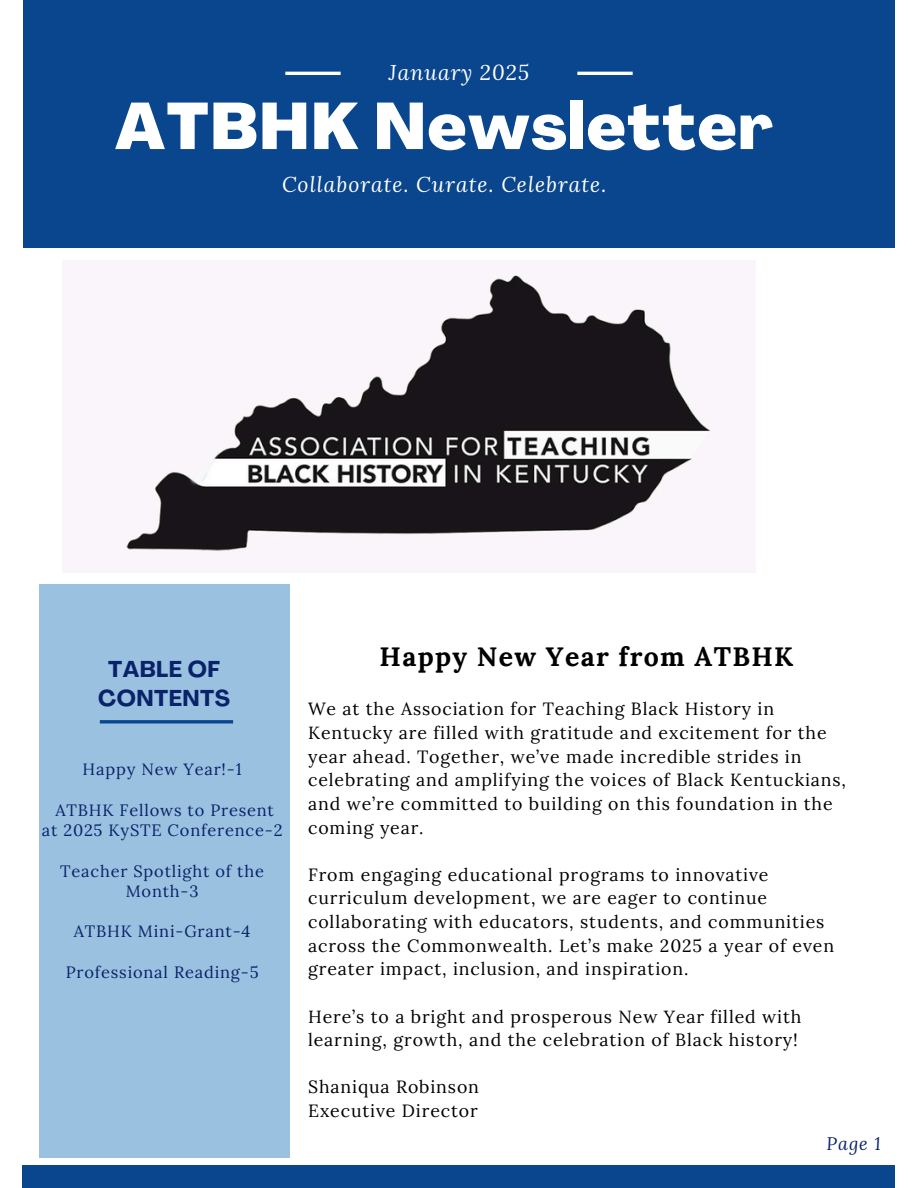
<style>
.page{position:relative;width:918px;height:1188px;background:#fff}
.page>*{position:absolute;margin:0;border:0;box-sizing:border-box;transform-origin:0 0}
.t1{font:800 64.95px "Agrandir";letter-spacing:.02em;color:#fff}
.t2{font:700 26.7px "Lora";letter-spacing:.05em;color:#000}
.t3{font:700 22.5px/29.7px "Agrandir";letter-spacing:.02em;color:#0a2269;text-align:center}
.t4{font:italic 21.15px "Lora";letter-spacing:.05em;color:#fff}
.t5{font:italic 18px "Lora";color:#0a2269}
.t6{font:17.7px/23.7px "Lora";letter-spacing:.05em;color:#000}
.t7{font:16.35px/20.2px "Lora";letter-spacing:.05em;color:#0a2269;text-align:center}
</style>
<div class="page">
<div style="left:23px;top:0;width:872px;height:248px;background:#09468d"></div>
<div style="left:39px;top:584px;width:250px;height:574px;background:#9bc1e1"></div>
<div style="left:23px;top:1165px;width:872px;height:23px;background:#09468d"></div>
<img style="left:126px;top:275px;width:585px;height:277px">
<svg style="left:100px;top:720px;width:133px;height:4px"></svg>
<hr style="left:577px;top:72px;width:56px;height:3px;background:#fff">
<hr style="left:285px;top:72px;width:56px;height:3px;background:#fff">
<p class="t4" style="left:389px;top:58px;width:142px">January 2025</p>
<p class="t1" style="left:115px;top:100px;width:660px">ATBHK Newsletter</p>
<h4 class="t4" style="left:282px;top:170px;width:326px">Collaborate. Curate. Celebrate.</h4>
<p class="t3" style="left:98px;top:656px;width:133px">TABLE OF<br>CONTENTS</p>
<h1 class="t7" style="left:83px;top:759px;width:160px">Happy New Year!-1</h1>
<h4 class="t7" style="left:42px;top:800px;width:242px">ATBHK Fellows to Present<br>at 2025 KySTE Conference-2</h4>
<p class="t7" style="left:60px;top:860px;width:205px">Teacher Spotlight of the<br>Month-3</p>
<h3 class="t7" style="left:74px;top:921px;width:178px">ATBHK Mini-Grant-4</h3>
<p class="t7" style="left:66px;top:962px;width:194px">Professional Reading-5</p>
<p class="t2" style="left:380px;top:639px;width:415px">Happy New Year from ATBHK</p>
<p class="t6" style="left:308px;top:697px;width:539px">We at the Association for Teaching Black History in Kentucky are filled with gratitude and excitement for the year ahead. Together, we’ve made incredible strides in celebrating and amplifying the voices of Black Kentuckians, and we’re committed to building on this foundation in the coming year.</p>
<p class="t6" style="left:308px;top:863px;width:527px">From engaging educational programs to innovative curriculum development, we are eager to continue collaborating with educators, students, and communities across the Commonwealth. Let’s make 2025 a year of even greater impact, inclusion, and inspiration.</p>
<h2 class="t6" style="left:308px;top:1004px;width:495px">Here’s to a bright and prosperous New Year filled with learning, growth, and the celebration of Black history!</h2>
<p class="t6" style="left:308px;top:1075px;width:172px">Shaniqua Robinson</p>
<p class="t6" style="left:308px;top:1099px;width:171px">Executive Director</p>
<p class="t5" style="left:827px;top:1132px;width:56px">Page 1</p>
</div>
